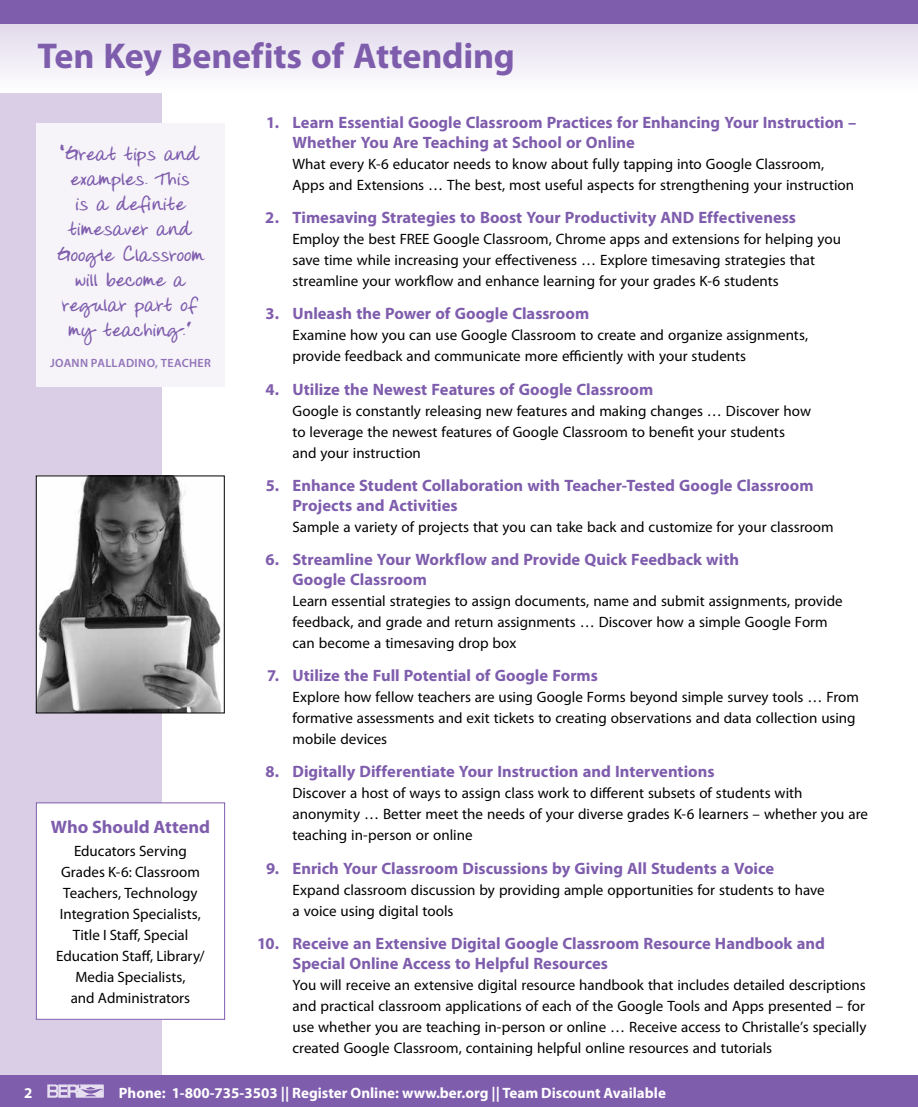
<style>
.page{position:relative;width:918px;height:1107px;background:#fff}
.page>*{position:absolute;margin:0;border:0;box-sizing:border-box;transform-origin:0 0}
.t1{font:700 36px "Myriad Pro";letter-spacing:-.005em;color:#7f5dad}
.t2{font:700 21px/25.2px "Donnys Hand";letter-spacing:.005em;color:#7f5dad;text-align:center}
.t3{font:700 18px "Myriad Pro";letter-spacing:-.005em;color:#7f5dad}
.t4{font:700 16.5px/19.8px "Myriad Pro";color:#7f5dad}
.t5{font:15px/21px "Myriad Pro";color:#000}
.t6{font:700 15px "Myriad Pro";color:#fff}
.t7{font:600 12px "Myriad Pro";letter-spacing:.035em;color:#9173b8}
</style>
<div class="page">
<div style="left:0;top:0;width:162px;height:1107px;background:#d9cee6"></div>
<div style="left:0;top:1076px;width:918px;height:31px;background:#7f5dad"></div>
<svg style="left:47px;top:1084px;width:57px;height:14px"></svg>
<svg style="left:0;top:24px;width:918px;height:68px"></svg>
<div style="left:0;top:0;width:918px;height:24px;background:#7f5dad"></div>
<div style="left:36px;top:803px;width:189px;height:216px;background:#fff"></div>
<div style="left:36px;top:803px;width:189px;height:217px;border:1px solid #7f5dad"></div>
<div style="left:36px;top:123px;width:189px;height:263px;background:#f6f4f9"></div>
<img style="left:38px;top:478px;width:183px;height:233px">
<div style="left:36px;top:476px;width:189px;height:237px;border:1px solid #000"></div>
<h1 class="t1" style="left:38px;top:32px;width:479px">Ten Key Benefits of Attending</h1>
<h2 class="t2" style="left:56px;top:142px;width:149px">“Great tips and examples. This<br>is a definite timesaver and<br>Google Classroom will become a regular part of my teaching.”</h2>
<p class="t7" style="left:50px;top:355px;width:162px">JOANN PALLADINO, TEACHER</p>
<p class="t3" style="left:51px;top:815px;width:161px">Who Should Attend</p>
<p class="t5" style="left:56px;top:840px;width:150px;text-align:center">Educators Serving<br>Grades K-6: Classroom<br>Teachers, Technology<br>Integration Specialists,<br>Title I Staff, Special<br>Education Staff, Library/<br>Media Specialists,<br>and Administrators</p>
<p class="t4" style="left:293px;top:112px;width:565px;text-indent:-26px">1. Learn Essential Google Classroom Practices for Enhancing Your Instruction –<br>Whether You Are Teaching at School or Online</p>
<p class="t5" style="left:292px;top:153px;width:563px">What every K-6 educator needs to know about fully tapping into Google Classroom,<br>Apps and Extensions … The best, most useful aspects for strengthening your instruction</p>
<p class="t4" style="left:265px;top:207px;width:532px">2. Timesaving Strategies to Boost Your Productivity AND Effectiveness</p>
<p class="t5" style="left:292px;top:228px;width:550px">Employ the best FREE Google Classroom, Chrome apps and extensions for helping you save time while increasing your effectiveness … Explore timesaving strategies that streamline your workflow and enhance learning for your grades K-6 students</p>
<p class="t4" style="left:266px;top:303px;width:325px">3. Unleash the Power of Google Classroom</p>
<p class="t5" style="left:292px;top:324px;width:517px">Examine how you can use Google Classroom to create and organize assignments, provide feedback and communicate more efficiently with your students</p>
<p class="t4" style="left:265px;top:379px;width:389px">4. Utilize the Newest Features of Google Classroom</p>
<p class="t5" style="left:292px;top:400px;width:520px">Google is constantly releasing new features and making changes … Discover how to leverage the newest features of Google Classroom to benefit your students and your instruction</p>
<p class="t4" style="left:293px;top:475px;width:523px;text-indent:-27px">5. Enhance Student Collaboration with Teacher-Tested Google Classroom<br>Projects and Activities</p>
<p class="t5" style="left:292px;top:516px;width:543px">Sample a variety of projects that you can take back and customize for your classroom</p>
<p class="t4" style="left:292px;top:549px;width:448px;text-indent:-27px">6. Streamline Your Workflow and Provide Quick Feedback with<br>Google Classroom</p>
<p class="t5" style="left:292px;top:590px;width:552px">Learn essential strategies to assign documents, name and submit assignments, provide feedback, and grade and return assignments … Discover how a simple Google Form can become a timesaving drop box</p>
<p class="t4" style="left:267px;top:665px;width:332px">7. Utilize the Full Potential of Google Forms</p>
<p class="t5" style="left:292px;top:686px;width:568px">Explore how fellow teachers are using Google Forms beyond simple survey tools … From formative assessments and exit tickets to creating observations and data collection using mobile devices</p>
<p class="t4" style="left:265px;top:761px;width:451px">8. Digitally Differentiate Your Instruction and Interventions</p>
<p class="t5" style="left:292px;top:783px;width:577px">Discover a host of ways to assign class work to different subsets of students with anonymity … Better meet the needs of your diverse grades K-6 learners – whether you are teaching in-person or online</p>
<p class="t4" style="left:266px;top:858px;width:510px">9. Enrich Your Classroom Discussions by Giving All Students a Voice</p>
<p class="t5" style="left:292px;top:879px;width:534px">Expand classroom discussion by providing ample opportunities for students to have a voice using digital tools</p>
<p class="t4" style="left:292px;top:933px;width:534px;text-indent:-35px">10. Receive an Extensive Digital Google Classroom Resource Handbook and<br>Special Online Access to Helpful Resources</p>
<p class="t5" style="left:292px;top:974px;width:575px;text-align:justify">You will receive an extensive digital resource handbook that includes detailed descriptions and practical classroom applications of each of the Google Tools and Apps presented – for use whether you are teaching in-person or online … Receive access to Christalle’s specially created Google Classroom, containing helpful online resources and tutorials</p>
<p class="t6" style="left:24px;top:1083px;width:10px">2</p>
<p class="t6" style="left:119px;top:1083px;width:549px">Phone: 1-800-735-3503 || Register Online: www.ber.org || Team Discount Available</p>
</div>
